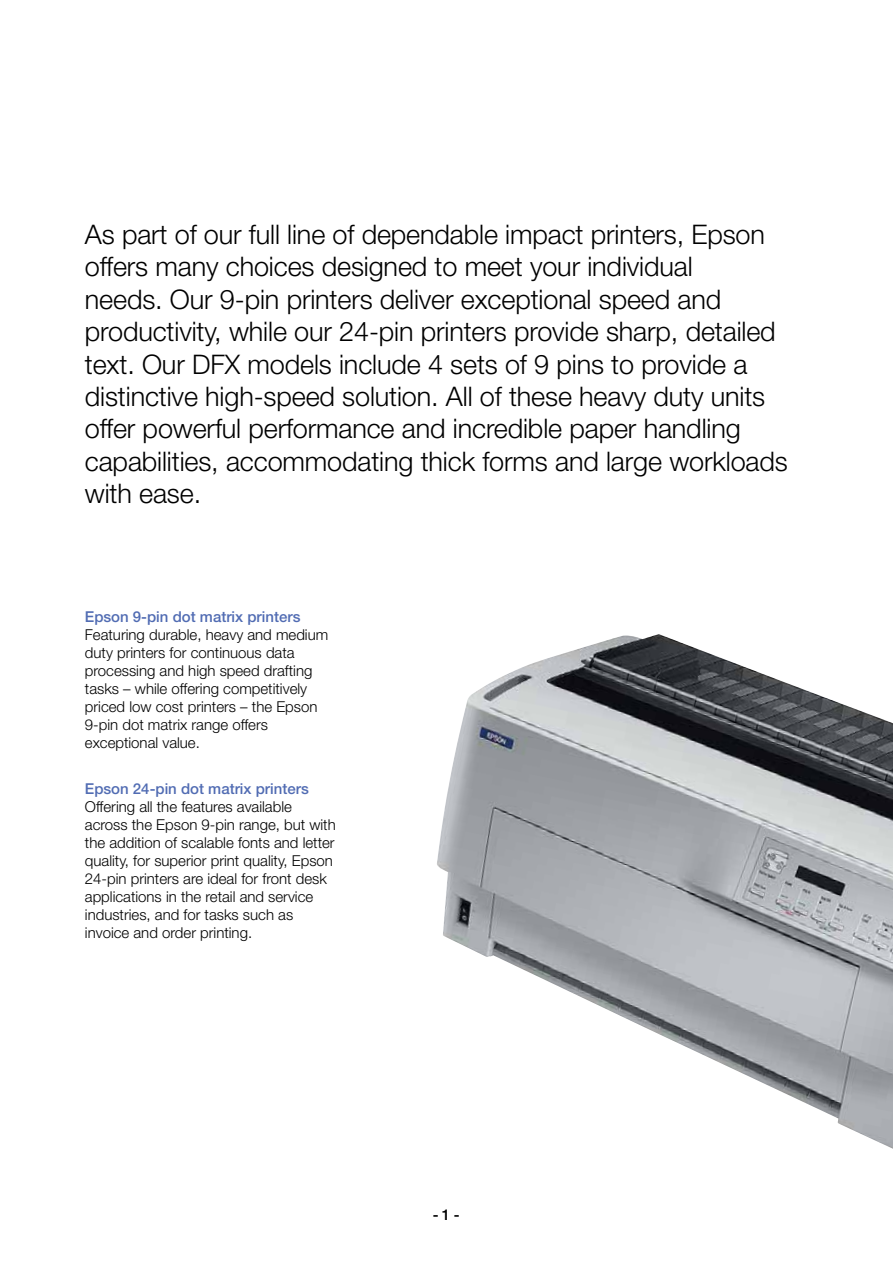
<style>
.page{position:relative;width:893px;height:1263px;background:#fff}
.page>*{position:absolute;margin:0;border:0;box-sizing:border-box;transform-origin:0 0}
.t1{font:300 27px/32.4px "Helvetica Neue LT Std";letter-spacing:-.005em;color:#000}
.t2{font:300 15px/18px "Helvetica Neue LT Std";color:#000}
.t3{font:500 15px "Helvetica Neue LT Std";color:#516cb3}
.t4{font:500 15px "Helvetica Neue LT Std";color:#000}
</style>
<div class="page">
<img style="left:437px;top:634px;width:456px;height:515px">
<p class="t1" style="left:85px;top:218px;width:704px">As part of our full line of dependable impact printers, Epson offers many choices designed to meet your individual<br>needs. Our 9-pin printers deliver exceptional speed and productivity, while our 24-pin printers provide sharp, detailed text. Our DFX models include 4 sets of 9 pins to provide a distinctive high-speed solution. All of these heavy duty units offer powerful performance and incredible paper handling capabilities, accommodating thick forms and large workloads with ease.</p>
<p class="t3" style="left:85px;top:607px;width:217px">Epson 9-pin dot matrix printers</p>
<p class="t2" style="left:85px;top:625px;width:245px">Featuring durable, heavy and medium duty printers for continuous data processing and high speed drafting tasks – while offering competitively priced low cost printers – the Epson<br>9-pin dot matrix range offers exceptional value.</p>
<p class="t3" style="left:85px;top:779px;width:225px">Epson 24-pin dot matrix printers</p>
<p class="t2" style="left:85px;top:797px;width:252px">Offering all the features available across the Epson 9-pin range, but with the addition of scalable fonts and letter quality, for superior print quality, Epson 24-pin printers are ideal for front desk applications in the retail and service industries, and for tasks such as invoice and order printing.</p>
<p class="t4" style="left:433px;top:1206px;width:28px">- 1 -</p>
</div>
